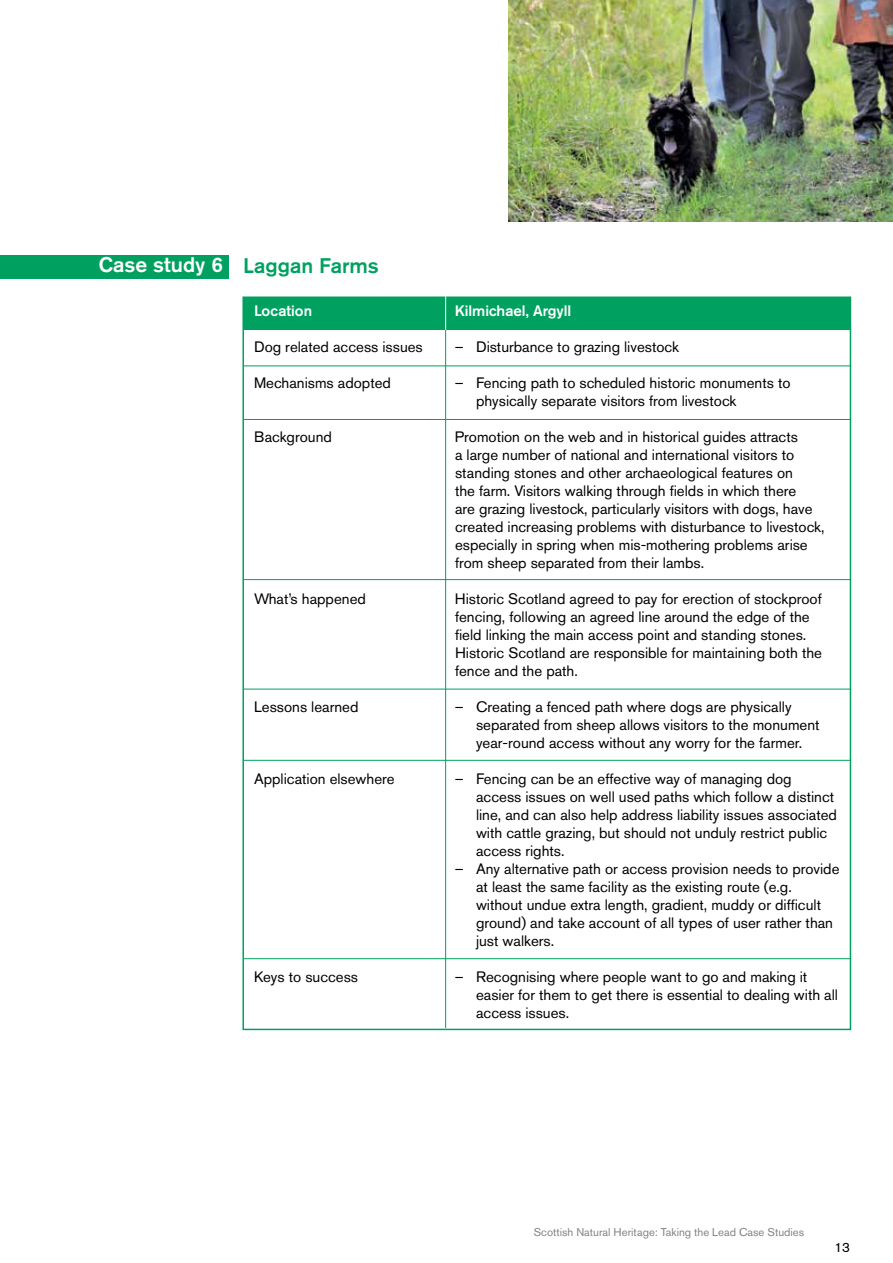
<style>
.page{position:relative;width:893px;height:1263px;background:#fff}
.page>*{position:absolute;margin:0;border:0;box-sizing:border-box;transform-origin:0 0}
.t1{font:500 21px "Akzidenz Grotesk BE";color:#00a160}
.t2{font:15px/18px "Akzidenz Grotesk BE";color:#000}
.t3{font:500 15px "Akzidenz Grotesk BE";color:#fff}
.t4{font:13.5px "Akzidenz Grotesk BE";color:#000}
.t5{font:11.25px "Akzidenz Grotesk BE";color:#808285}
.s1{color:#fff}
</style>
<div class="page">
<div style="left:243px;top:297px;width:607px;height:32px;background:#00a160"></div>
<div style="left:0;top:255px;width:229px;height:24px;background:#00a160"></div>
<hr style="left:243px;top:328px;width:607px;height:2px;background:#00a160">
<hr style="left:243px;top:366px;width:607px;height:1px;background:#00a160">
<hr style="left:243px;top:419px;width:607px;height:1px;background:#00a160">
<hr style="left:243px;top:579px;width:607px;height:1px;background:#00a160">
<hr style="left:243px;top:689px;width:607px;height:1px;background:#00a160">
<hr style="left:243px;top:760px;width:607px;height:1px;background:#00a160">
<hr style="left:243px;top:958px;width:607px;height:1px;background:#00a160">
<hr style="left:445px;top:330px;width:1px;height:698px;background:#00a160">
<hr style="left:445px;top:296px;width:1px;height:34px;background:#fff">
<img style="left:508px;top:0;width:385px;height:221px">
<h1 class="t1" style="left:99px;top:253px;width:282px"><span class="s1">Case study 6</span> Laggan Farms</h1>
<p class="t3" style="left:254px;top:301px;width:60px">Location</p>
<p class="t2" style="left:254px;top:337px;width:170px">Dog related access issues</p>
<p class="t2" style="left:254px;top:373px;width:138px">Mechanisms adopted</p>
<p class="t2" style="left:254px;top:427px;width:79px">Background</p>
<p class="t2" style="left:254px;top:589px;width:113px">What’s happened</p>
<p class="t2" style="left:254px;top:697px;width:106px">Lessons learned</p>
<p class="t2" style="left:254px;top:769px;width:142px">Application elsewhere</p>
<p class="t2" style="left:254px;top:967px;width:106px">Keys to success</p>
<p class="t3" style="left:455px;top:301px;width:118px">Kilmichael, Argyll</p>
<p class="t2" style="left:455px;top:337px;width:226px">– Disturbance to grazing livestock</p>
<p class="t2" style="left:476px;top:373px;width:316px;text-indent:-21px">– Fencing path to scheduled historic monuments to physically separate visitors from livestock</p>
<p class="t2" style="left:455px;top:427px;width:371px">Promotion on the web and in historical guides attracts<br>a large number of national and international visitors to standing stones and other archaeological features on<br>the farm. Visitors walking through fields in which there<br>are grazing livestock, particularly visitors with dogs, have created increasing problems with disturbance to livestock, especially in spring when mis-mothering problems arise from sheep separated from their lambs.</p>
<p class="t2" style="left:455px;top:589px;width:369px">Historic Scotland agreed to pay for erection of stockproof fencing, following an agreed line around the edge of the field linking the main access point and standing stones.<br>Historic Scotland are responsible for maintaining both the fence and the path.</p>
<p class="t2" style="left:476px;top:697px;width:345px;text-indent:-21px">– Creating a fenced path where dogs are physically separated from sheep allows visitors to the monument year-round access without any worry for the farmer.</p>
<p class="t2" style="left:476px;top:769px;width:362px;text-indent:-21px">– Fencing can be an effective way of managing dog access issues on well used paths which follow a distinct line, and can also help address liability issues associated with cattle grazing, but should not unduly restrict public access rights.</p>
<p class="t2" style="left:476px;top:859px;width:365px;text-indent:-21px">– Any alternative path or access provision needs to provide at least the same facility as the existing route (e.g. without undue extra length, gradient, muddy or difficult ground) and take account of all types of user rather than just walkers.</p>
<p class="t2" style="left:476px;top:967px;width:363px;text-indent:-21px">– Recognising where people want to go and making it easier for them to get there is essential to dealing with all access issues.</p>
<p class="t5" style="left:534px;top:1225px;width:272px">Scottish Natural Heritage: Taking the Lead Case Studies</p>
<p class="t4" style="left:834px;top:1239px;width:17px">13</p>
</div>
